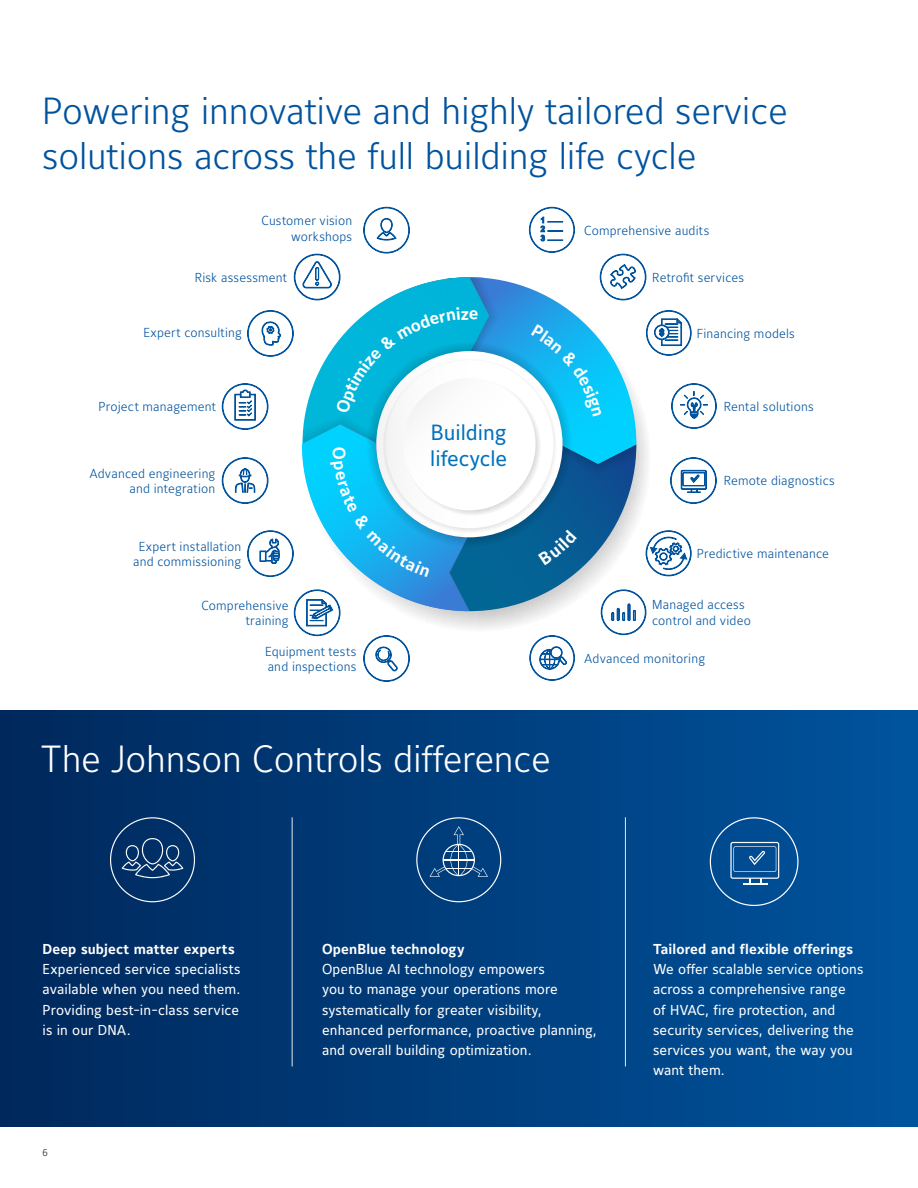
<style>
.page{position:relative;width:918px;height:1188px;background:#fff}
.page>*{position:absolute;margin:0;border:0;box-sizing:border-box;transform-origin:0 0}
._00_Title_-_Blue_25p{font:300 37.5px/45px "Maurea Jci Lf ML";letter-spacing:-.005em;color:#01539e}
._00_Title_-_White_25{font:300 37.5px "Maurea Jci Lf ML";letter-spacing:-.005em;color:#fff}
.t1{font:21.75px/26.1px "Maurea Jci Lf ML";color:#0071bc}
._01_Body_text_-_Whit{font:14.25px/20.2px "Maurea Jci Lf ML";letter-spacing:.005em;color:#fff}
._02_Subtitle_level_2{font:700 14.25px "Maurea Jci Lf ML";letter-spacing:.01em;color:#fff}
.body{font:300 12.9px/15.5px "Maurea Jci Lf ML";letter-spacing:.01em;color:#01539e;text-align:right}
.t2{font:300 10.5px "Maurea Jci Lf ML";color:#231f20}
</style>
<div class="page">
<div style="left:0;top:711px;width:918px;height:415px;background:linear-gradient(to right,#00285c,#00549e)"></div>
<hr style="left:292px;top:817px;width:1px;height:250px;background:#e6e7e9">
<hr style="left:625px;top:817px;width:1px;height:250px;background:#e6e7e9">
<svg style="left:110px;top:817px;width:85px;height:85px;background:#174274"></svg>
<svg style="left:710px;top:817px;width:89px;height:89px;background:#175c9b"></svg>
<svg style="left:416px;top:817px;width:85px;height:85px;background:#174f88"></svg>
<svg style="left:222px;top:207px;width:495px;height:475px"></svg>
<p class="_00_Title_-_Blue_25p" style="left:42px;top:87px;width:747px">Powering innovative and highly tailored service solutions across the full building life cycle</p>
<p class="body" style="left:262px;top:213px;width:92px">Customer vision workshops</p>
<p class="body" style="left:584px;top:222px;width:127px">Comprehensive audits</p>
<p class="body" style="left:652px;top:269px;width:93px">Retrofit services</p>
<p class="body" style="left:195px;top:269px;width:94px">Risk assessment</p>
<p class="body" style="left:143px;top:325px;width:100px">Expert consulting</p>
<p class="body" style="left:99px;top:399px;width:119px">Project management</p>
<p class="body" style="left:89px;top:465px;width:127px">Advanced engineering</p>
<p class="body" style="left:130px;top:481px;width:87px">and integration</p>
<p class="body" style="left:133px;top:538px;width:110px;text-align:center">Expert installation and commissioning</p>
<p class="body" style="left:201px;top:597px;width:89px">Comprehensive training</p>
<p class="body" style="left:265px;top:643px;width:93px">Equipment tests</p>
<p class="body" style="left:268px;top:659px;width:90px">and inspections</p>
<p class="t1" style="left:430px;top:420px;width:78px">Building lifecycle</p>
<p class="_00_Title_-_White_25" style="left:41px;top:735px;width:512px">The Johnson Controls difference</p>
<p class="body" style="left:697px;top:325px;width:99px">Financing models</p>
<p class="body" style="left:724px;top:398px;width:91px">Rental solutions</p>
<p class="body" style="left:724px;top:473px;width:113px">Remote diagnostics</p>
<p class="body" style="left:697px;top:546px;width:134px">Predictive maintenance</p>
<p class="body" style="left:652px;top:597px;width:100px;text-align:left">Managed access control and video</p>
<p class="body" style="left:584px;top:650px;width:122px">Advanced monitoring</p>
<p class="_02_Subtitle_level_2" style="left:43px;top:940px;width:194px">Deep subject matter experts</p>
<p class="_01_Body_text_-_Whit" style="left:43px;top:959px;width:200px;text-align:justify">Experienced service specialists available when you need them.<br>Providing best-in-class service is in our DNA.</p>
<p class="t2" style="left:43px;top:1146px;width:7px">6</p>
<p class="_02_Subtitle_level_2" style="left:322px;top:940px;width:144px">OpenBlue technology</p>
<p class="_01_Body_text_-_Whit" style="left:322px;top:959px;width:276px">OpenBlue AI technology empowers<br>you to manage your operations more systematically for greater visibility, enhanced performance, proactive planning, and overall building optimization.</p>
<p class="_02_Subtitle_level_2" style="left:653px;top:940px;width:201px">Tailored and flexible offerings</p>
<p class="_01_Body_text_-_Whit" style="left:653px;top:959px;width:212px">We offer scalable service options across a comprehensive range<br>of HVAC, fire protection, and security services, delivering the services you want, the way you want them.</p>
</div>
